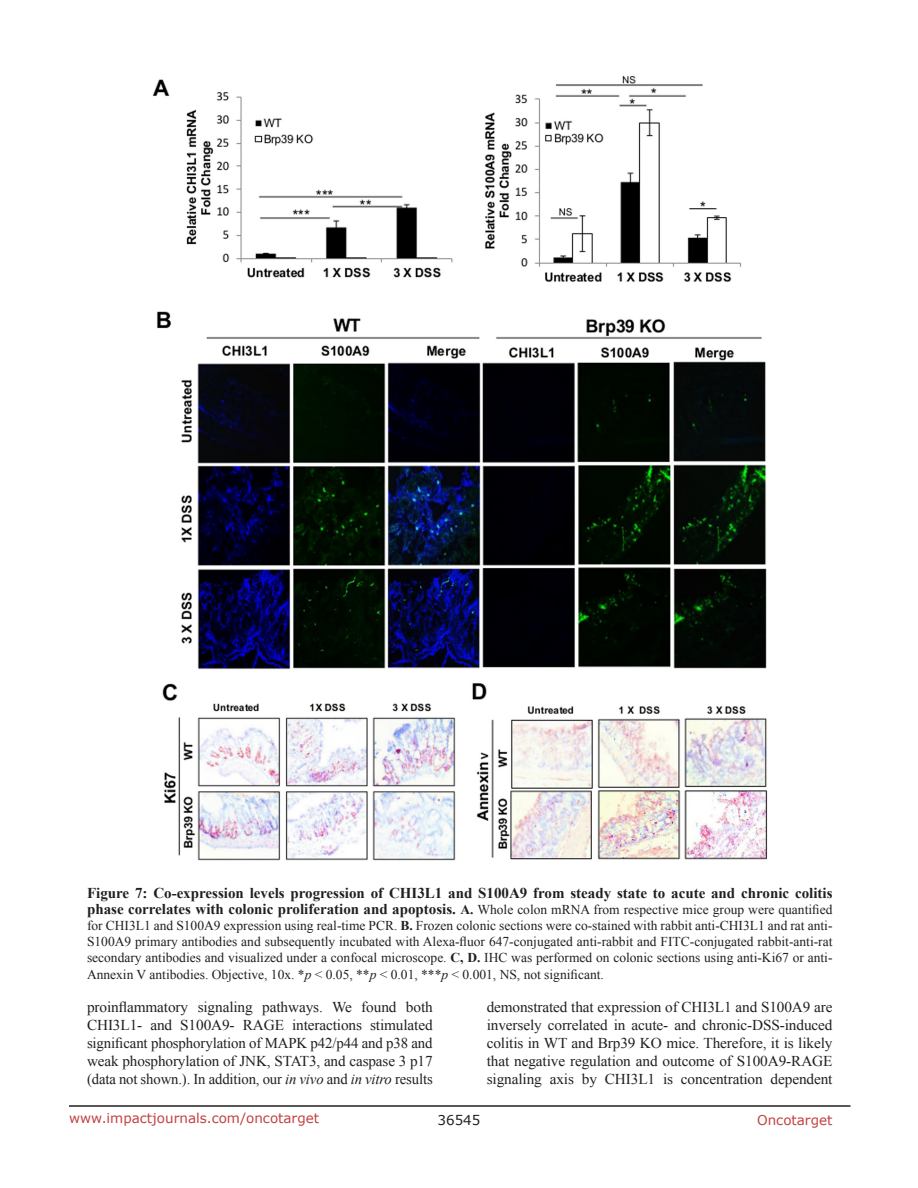
<style>
.page{position:relative;width:918px;height:1188px;background:#fff}
.page>*{position:absolute;margin:0;border:0;box-sizing:border-box;transform-origin:0 0}
.BodyText{font:15px/18px "Times New Roman";letter-spacing:-.01em;color:#231f20;text-align:justify}
.FigureText{font:700 15px/16.2px "Times New Roman";color:#231f20}
.FigureText-2{font:13.5px/16.2px "Times New Roman";color:#231f20;text-align:justify}
.t1{font:13.5px "Verdana";color:#c24141}
.t2{font:13.5px "Verdana";color:#231f20}
.s1{font-size:13.5px}
.s2{font-weight:400;font-size:13.5px}
.s3{font-weight:700}
.s4{font-style:italic}
</style>
<div class="page">
<hr style="left:69px;top:1105px;width:781px;height:2px;background:#231f20">
<img style="left:152px;top:75px;width:615px;height:785px">
<p class="FigureText" style="left:87px;top:884px;width:747px">Figure 7: Co-expression levels progression of CHI3L1 and S100A9 from steady state to acute and chronic colitis phase correlates with colonic proliferation and apoptosis. <span class="s1">A.</span> <span class="s2">Whole colon mRNA from respective mice group were quantified</span></p>
<p class="FigureText-2" style="left:87px;top:917px;width:747px">for CHI3L1 and S100A9 expression using real-time PCR. <span class="s3">B.</span> Frozen colonic sections were co-stained with rabbit anti-CHI3L1 and rat anti-S100A9 primary antibodies and subsequently incubated with Alexa-fluor 647-conjugated anti-rabbit and FITC-conjugated rabbit-anti-rat secondary antibodies and visualized under a confocal microscope. <span class="s3">C, D.</span> IHC was performed on colonic sections using anti-Ki67 or anti-Annexin V antibodies. Objective, 10x. *<span class="s4">p</span> &lt; 0.05, **<span class="s4">p</span> &lt; 0.01, ***<span class="s4">p</span> &lt; 0.001, NS, not significant.</p>
<p class="BodyText" style="left:87px;top:997px;width:347px">proinflammatory signaling pathways. We found both CHI3L1- and S100A9- RAGE interactions stimulated significant phosphorylation of MAPK p42/p44 and p38 and weak phosphorylation of JNK, STAT3, and caspase 3 p17 (data not shown.). In addition, our <span class="s4">in vivo</span> and <span class="s4">in vitro</span> results</p>
<p class="BodyText" style="left:487px;top:997px;width:347px">demonstrated that expression of CHI3L1 and S100A9 are inversely correlated in acute- and chronic-DSS-induced colitis in WT and Brp39 KO mice. Therefore, it is likely that negative regulation and outcome of S100A9-RAGE signaling axis by CHI3L1 is concentration dependent</p>
<p class="t1" style="left:69px;top:1109px;width:252px">www.impactjournals.com/oncotarget</p>
<p class="t2" style="left:438px;top:1111px;width:44px">36545</p>
<p class="t1" style="left:757px;top:1111px;width:77px">Oncotarget</p>
</div>
